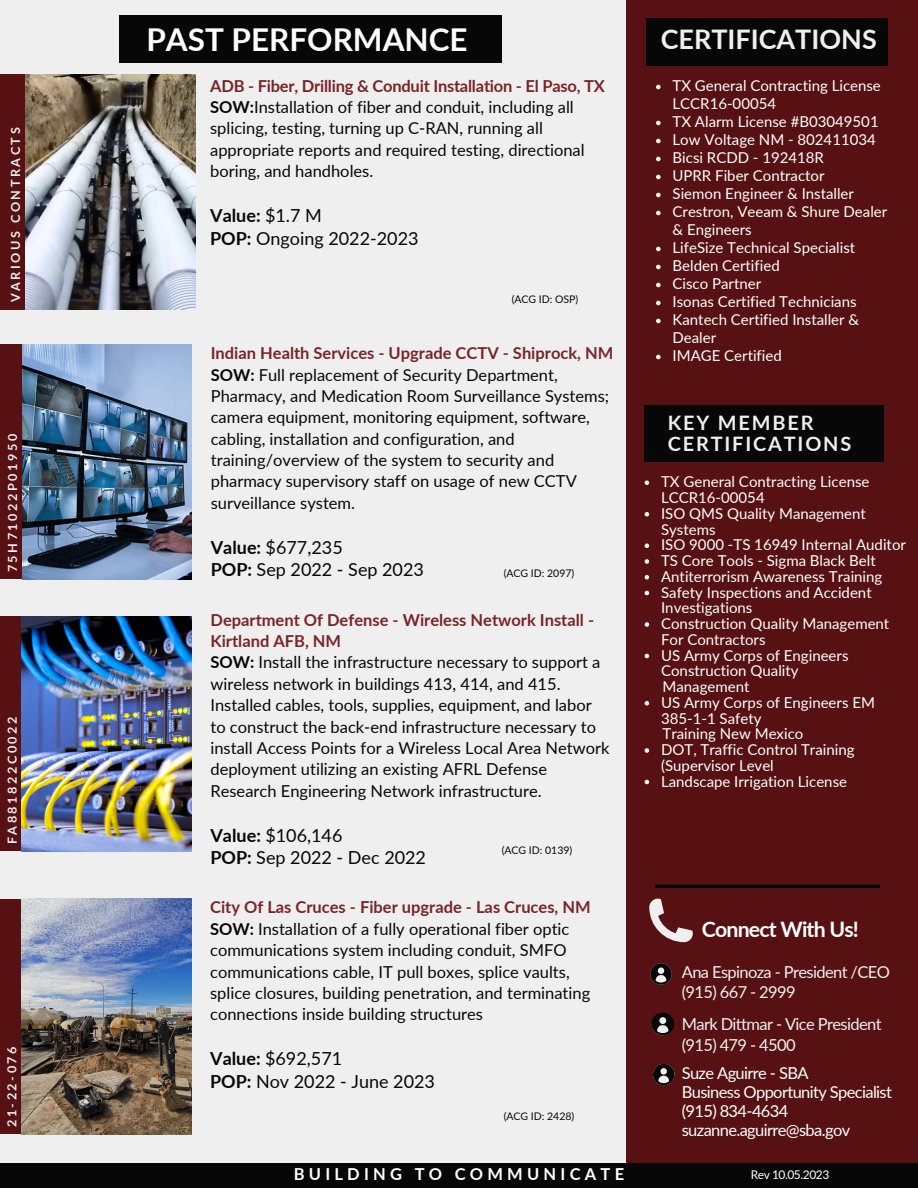
<style>
.page{position:relative;width:918px;height:1188px;background:#efefef}
.page>*{position:absolute;margin:0;border:0;box-sizing:border-box;transform-origin:0 0}
.t1{font:700 31.5px "Lato";color:#fff}
.t2{font:700 27px "Lato";color:#efefef}
.t3{font:700 21.3px "Lato";letter-spacing:-.04em;color:#fff}
.t4{font:700 19.95px/20.2px "Lato";letter-spacing:.095em;color:#efefef}
.t5{font:18px "Lato";color:#070707}
.t6{font:700 18px "Lato";color:#070707}
.t7{font:16.5px/21.3px "Lato";color:#070707}
.t8{font:700 16.5px/21.3px "Lato";color:#7a2528}
.t9{font:16.5px "Lato";letter-spacing:-.04em;color:#fff}
.t10{font:16.5px "Lato";letter-spacing:-.04em;color:#efefef}
.t11{font:700 16.5px "Lato";letter-spacing:.26em;color:#fff}
.t12{font:15px/15.8px "Lato";color:#fff}
.t13{font:700 12.6px "Lato";letter-spacing:.2em;color:#efefef}
.t14{font:12px "Lato";letter-spacing:-.04em;color:#fff}
.t15{font:10.5px "Lato";color:#070707}
.s1{font-weight:700}
.s2{font-weight:400}
</style>
<div class="page">
<div style="left:626px;top:0;width:292px;height:1188px;background:#571112"></div>
<div style="left:647px;top:18px;width:241px;height:48px;background:#070707"></div>
<div style="left:644px;top:406px;width:240px;height:56px;background:#070707"></div>
<div style="left:0;top:75px;width:42px;height:235px;background:#571112"></div>
<img style="left:26px;top:75px;width:169px;height:235px">
<svg style="left:656px;top:85px;width:5px;height:4px"></svg>
<svg style="left:656px;top:121px;width:5px;height:4px"></svg>
<svg style="left:656px;top:139px;width:5px;height:4px"></svg>
<svg style="left:656px;top:157px;width:5px;height:4px"></svg>
<svg style="left:656px;top:175px;width:5px;height:4px"></svg>
<svg style="left:656px;top:193px;width:5px;height:4px"></svg>
<svg style="left:656px;top:211px;width:5px;height:4px"></svg>
<svg style="left:656px;top:247px;width:5px;height:4px"></svg>
<svg style="left:656px;top:265px;width:5px;height:4px"></svg>
<svg style="left:656px;top:283px;width:5px;height:4px"></svg>
<svg style="left:656px;top:301px;width:5px;height:4px"></svg>
<svg style="left:656px;top:319px;width:5px;height:4px"></svg>
<svg style="left:656px;top:355px;width:5px;height:4px"></svg>
<svg style="left:645px;top:481px;width:4px;height:4px"></svg>
<svg style="left:645px;top:512px;width:4px;height:5px"></svg>
<svg style="left:645px;top:544px;width:4px;height:4px"></svg>
<svg style="left:645px;top:559px;width:4px;height:5px"></svg>
<svg style="left:645px;top:575px;width:4px;height:5px"></svg>
<svg style="left:645px;top:591px;width:4px;height:4px"></svg>
<svg style="left:645px;top:622px;width:4px;height:5px"></svg>
<svg style="left:645px;top:654px;width:4px;height:4px"></svg>
<svg style="left:645px;top:701px;width:4px;height:5px"></svg>
<svg style="left:645px;top:748px;width:4px;height:5px"></svg>
<svg style="left:645px;top:780px;width:4px;height:4px"></svg>
<div style="left:119px;top:15px;width:383px;height:48px;background:#070707"></div>
<hr style="left:655px;top:885px;width:225px;height:3px;background:#000">
<div style="left:0;top:344px;width:22px;height:235px;background:#571112"></div>
<img style="left:22px;top:344px;width:170px;height:235px">
<div style="left:0;top:616px;width:22px;height:235px;background:#571112"></div>
<img style="left:22px;top:617px;width:170px;height:235px">
<div style="left:0;top:899px;width:21px;height:235px;background:#571112"></div>
<img style="left:21px;top:899px;width:170px;height:236px">
<div style="left:0;top:1163px;width:918px;height:25px;background:#070707"></div>
<svg style="left:650px;top:963px;width:22px;height:22px"></svg>
<svg style="left:649px;top:899px;width:44px;height:43px"></svg>
<svg style="left:651px;top:1013px;width:23px;height:22px"></svg>
<svg style="left:653px;top:1064px;width:22px;height:21px"></svg>
<p class="t13" style="left:8px;top:302px;width:176px;rotate:-90deg">VARIOUS CONTRACTS</p>
<p class="t13" style="left:5px;top:572px;width:140px;rotate:-90deg">75H71022P01950</p>
<p class="t13" style="left:4px;top:844px;width:129px;rotate:-90deg">FA881822C0022</p>
<p class="t13" style="left:4px;top:1127px;width:82px;rotate:-90deg">21-22-076</p>
<p class="t1" style="left:146px;top:20px;width:323px">PAST PERFORMANCE</p>
<p class="t8" style="left:210px;top:75px;width:396px">ADB - Fiber, Drilling &amp; Conduit Installation - El Paso, TX</p>
<p class="t7" style="left:210px;top:96px;width:376px"><span class="s1">SOW:</span>Installation of fiber and conduit, including all splicing, testing, turning up C-RAN, running all appropriate reports and required testing, directional boring, and handholes.</p>
<p class="t6" style="left:210px;top:204px;width:113px">Value: <span class="s2">$1.7 M</span></p>
<p class="t5" style="left:210px;top:227px;width:210px"><span class="s1">POP:</span> Ongoing 2022-2023</p>
<p class="t15" style="left:512px;top:293px;width:68px">(ACG ID: OSP)</p>
<p class="t8" style="left:211px;top:342px;width:404px">Indian Health Services - Upgrade CCTV - Shiprock, NM</p>
<p class="t7" style="left:211px;top:364px;width:400px"><span class="s1">SOW:</span> Full replacement of Security Department, Pharmacy, and Medication Room Surveillance Systems; camera equipment, monitoring equipment, software, cabling, installation and configuration, and training/overview of the system to security and pharmacy supervisory staff on usage of new CCTV surveillance system.</p>
<p class="t5" style="left:211px;top:536px;width:134px"><span class="s1">Value:</span> $677,235</p>
<p class="t5" style="left:211px;top:559px;width:215px"><span class="s1">POP:</span> Sep 2022 - Sep 2023</p>
<p class="t15" style="left:504px;top:567px;width:72px">(ACG ID: 2097)</p>
<p class="t8" style="left:210px;top:609px;width:385px">Department Of Defense - Wireless Network Install -<br>Kirtland AFB, NM</p>
<p class="t7" style="left:210px;top:651px;width:400px"><span class="s1">SOW:</span> Install the infrastructure necessary to support a wireless network in buildings 413, 414, and 415.<br>Installed cables, tools, supplies, equipment, and labor to construct the back-end infrastructure necessary to install Access Points for a Wireless Local Area Network deployment utilizing an existing AFRL Defense Research Engineering Network infrastructure.</p>
<p class="t5" style="left:210px;top:824px;width:134px"><span class="s1">Value:</span> $106,146</p>
<p class="t5" style="left:210px;top:846px;width:217px"><span class="s1">POP:</span> Sep 2022 - Dec 2022</p>
<p class="t15" style="left:502px;top:844px;width:72px">(ACG ID: 0139)</p>
<p class="t8" style="left:210px;top:896px;width:382px">City Of Las Cruces - Fiber upgrade - Las Cruces, NM</p>
<p class="t7" style="left:210px;top:918px;width:382px"><span class="s1">SOW:</span> Installation of a fully operational fiber optic communications system including conduit, SMFO communications cable, IT pull boxes, splice vaults, splice closures, building penetration, and terminating connections inside building structures</p>
<p class="t5" style="left:210px;top:1048px;width:134px"><span class="s1">Value:</span> $692,571</p>
<p class="t5" style="left:210px;top:1070px;width:226px"><span class="s1">POP:</span> Nov 2022 - June 2023</p>
<p class="t15" style="left:504px;top:1110px;width:72px">(ACG ID: 2428)</p>
<p class="t11" style="left:294px;top:1163px;width:332px">BUILDING TO COMMUNICATE</p>
<p class="t2" style="left:661px;top:23px;width:218px">CERTIFICATIONS</p>
<p class="t12" style="left:673px;top:77px;width:210px;line-height:18px">TX General Contracting License<br>LCCR16-00054</p>
<p class="t12" style="left:673px;top:114px;width:208px">TX Alarm License #B03049501</p>
<p class="t12" style="left:673px;top:132px;width:205px">Low Voltage NM - 802411034</p>
<p class="t12" style="left:673px;top:150px;width:153px">Bicsi RCDD - 192418R</p>
<p class="t12" style="left:673px;top:168px;width:154px">UPRR Fiber Contractor</p>
<p class="t12" style="left:673px;top:186px;width:183px">Siemon Engineer &amp; Installer</p>
<p class="t12" style="left:673px;top:203px;width:216px;line-height:18px">Crestron, Veeam &amp; Shure Dealer &amp; Engineers</p>
<p class="t12" style="left:673px;top:240px;width:184px">LifeSize Technical Specialist</p>
<p class="t12" style="left:673px;top:258px;width:109px">Belden Certified</p>
<p class="t12" style="left:673px;top:276px;width:90px">Cisco Partner</p>
<p class="t12" style="left:673px;top:294px;width:186px">Isonas Certified Technicians</p>
<p class="t12" style="left:673px;top:311px;width:188px;line-height:18px">Kantech Certified Installer &amp;<br>Dealer</p>
<p class="t12" style="left:673px;top:348px;width:111px">IMAGE Certified</p>
<p class="t4" style="left:668px;top:413px;width:185px">KEY MEMBER<br>CERTIFICATIONS</p>
<p class="t12" style="left:661px;top:474px;width:210px">TX General Contracting License<br>LCCR16-00054</p>
<p class="t12" style="left:661px;top:505px;width:206px">ISO QMS Quality Management<br>Systems</p>
<p class="t12" style="left:661px;top:537px;width:246px">ISO 9000 -TS 16949 Internal Auditor</p>
<p class="t12" style="left:661px;top:552px;width:216px">TS Core Tools - Sigma Black Belt</p>
<p class="t12" style="left:661px;top:568px;width:223px">Antiterrorism Awareness Training</p>
<p class="t12" style="left:661px;top:584px;width:212px">Safety Inspections and Accident<br>Investigations</p>
<p class="t12" style="left:661px;top:615px;width:230px">Construction Quality Management<br>For Contractors</p>
<p class="t12" style="left:661px;top:647px;width:189px">US Army Corps of Engineers<br>Construction Quality</p>
<p class="t12" style="left:661px;top:694px;width:215px">US Army Corps of Engineers EM<br>385-1-1 Safety</p>
<p class="t12" style="left:661px;top:741px;width:195px">DOT, Traffic Control Training (Supervisor Level</p>
<p class="t12" style="left:661px;top:773px;width:187px">Landscape Irrigation License</p>
<p class="t12" style="left:663px;top:678px;width:88px">Management</p>
<p class="t12" style="left:663px;top:726px;width:142px">Training New Mexico</p>
<p class="t3" style="left:702px;top:916px;width:159px">Connect With Us!</p>
<p class="t10" style="left:682px;top:962px;width:210px">Ana Espinoza - President /CEO</p>
<p class="t10" style="left:682px;top:982px;width:115px">(915) 667 - 2999</p>
<p class="t10" style="left:682px;top:1014px;width:201px">Mark Dittmar - Vice President</p>
<p class="t10" style="left:682px;top:1034px;width:115px">(915) 479 - 4500</p>
<p class="t9" style="left:682px;top:1063px;width:128px">Suze Aguirre - SBA</p>
<p class="t9" style="left:682px;top:1082px;width:212px">Business Opportunity Specialist</p>
<p class="t9" style="left:682px;top:1101px;width:108px">(915) 834-4634</p>
<p class="t9" style="left:682px;top:1120px;width:170px">suzanne.aguirre@sba.gov</p>
<p class="t14" style="left:751px;top:1167px;width:80px">Rev 10.05.2023</p>
</div>
